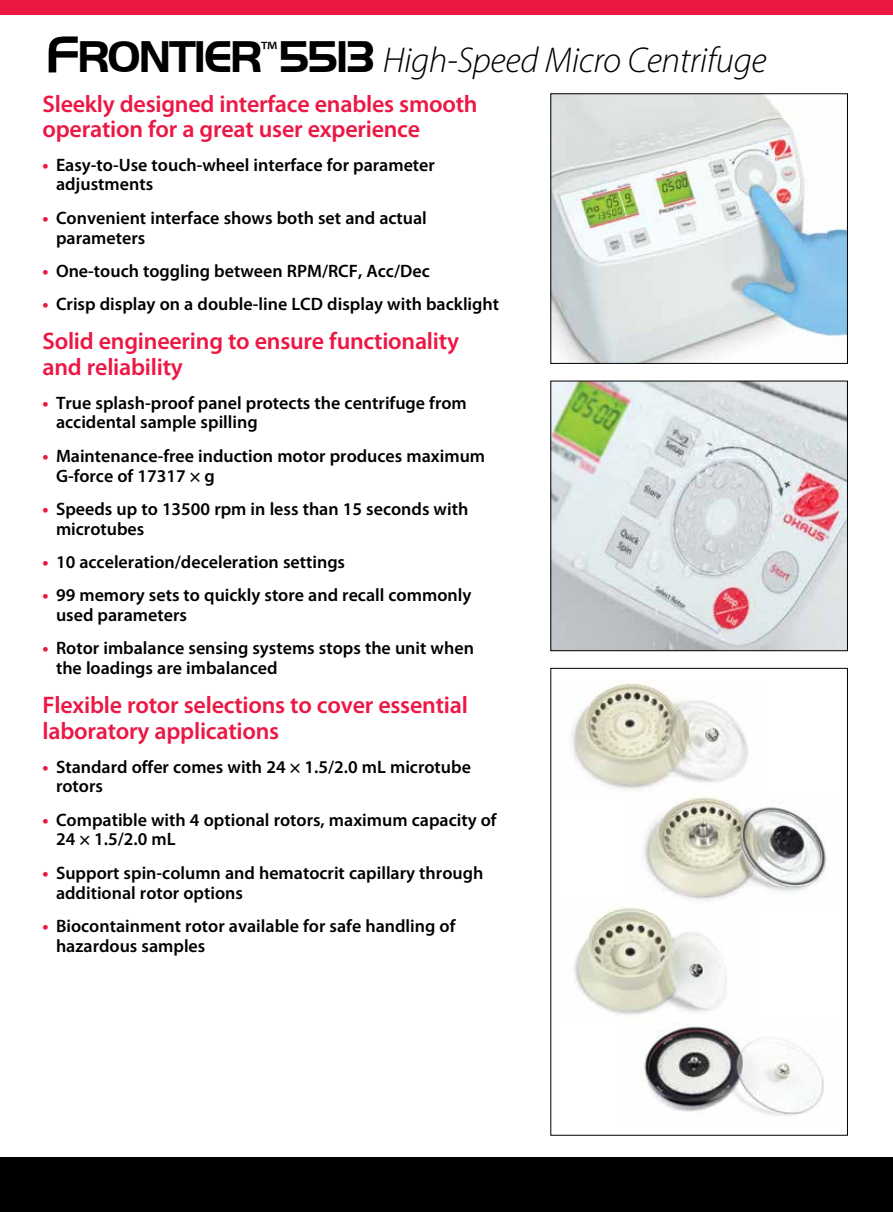
<style>
.page{position:relative;width:893px;height:1212px;background:#fff}
.page>*{position:absolute;margin:0;border:0;box-sizing:border-box;transform-origin:0 0}
.t1{font:italic 300 36px "Myriad Pro";letter-spacing:-.01em;color:#000}
.t2{font:600 24px/25.8px "Myriad Pro";letter-spacing:-.01em;color:#ed1744}
.t3{font:600 18px/19.8px "Myriad Pro";color:#000}
.s1{font-family:"Handel Got D";font-weight:700;font-style:normal;font-size:54px}
.s2{font-family:"Handel Got D";font-weight:700;font-style:normal;font-size:45.9px}
.s3{font-weight:700;color:#ed1744}
</style>
<div class="page">
<div style="left:0;top:0;width:893px;height:15px;background:#ed1744"></div>
<div style="left:0;top:1157px;width:893px;height:55px;background:#000"></div>
<img style="left:553px;top:96px;width:293px;height:266px">
<div style="left:551px;top:94px;width:297px;height:270px;border:1px solid #000"></div>
<img style="left:553px;top:383px;width:293px;height:266px">
<div style="left:551px;top:381px;width:297px;height:270px;border:1px solid #000"></div>
<div style="left:551px;top:668px;width:297px;height:467px;border:1px solid #000"></div>
<img style="left:574px;top:907px;width:153px;height:108px">
<img style="left:570px;top:683px;width:178px;height:108px">
<img style="left:644px;top:796px;width:182px;height:105px">
<img style="left:640px;top:1023px;width:184px;height:93px">
<h1 class="t1" style="left:45px;top:39px;width:723px"><span class="s1">F</span><span class="s2">RONTIER</span><sup>™</sup><span class="s2">5513</span> High-Speed Micro Centrifuge</h1>
<h2 class="t2" style="left:43px;top:90px;width:437px">Sleekly designed interface enables smooth operation for a great user experience</h2>
<p class="t3" style="left:56px;top:154px;width:380px;text-indent:-14px"><span class="s3">•</span> Easy-to-Use touch-wheel interface for parameter adjustments</p>
<p class="t3" style="left:56px;top:207px;width:372px;text-indent:-14px"><span class="s3">•</span> Convenient interface shows both set and actual parameters</p>
<p class="t3" style="left:43px;top:260px;width:389px"><span class="s3">•</span> One-touch toggling between RPM/RCF, Acc/Dec</p>
<p class="t3" style="left:43px;top:294px;width:458px"><span class="s3">•</span> Crisp display on a double-line LCD display with backlight</p>
<h2 class="t2" style="left:43px;top:328px;width:418px">Solid engineering to ensure functionality and reliability</h2>
<p class="t3" style="left:56px;top:392px;width:412px;text-indent:-14px"><span class="s3">•</span> True splash-proof panel protects the centrifuge from accidental sample spilling</p>
<p class="t3" style="left:56px;top:445px;width:431px;text-indent:-14px"><span class="s3">•</span> Maintenance-free induction motor produces maximum<br>G-force of 17317 × g</p>
<p class="t3" style="left:56px;top:498px;width:414px;text-indent:-14px"><span class="s3">•</span> Speeds up to 13500 rpm in less than 15 seconds with microtubes</p>
<p class="t3" style="left:43px;top:551px;width:304px"><span class="s3">•</span> 10 acceleration/deceleration settings</p>
<p class="t3" style="left:56px;top:585px;width:417px;text-indent:-14px"><span class="s3">•</span> 99 memory sets to quickly store and recall commonly used parameters</p>
<p class="t3" style="left:56px;top:638px;width:419px;text-indent:-14px"><span class="s3">•</span> Rotor imbalance sensing systems stops the unit when the loadings are imbalanced</p>
<h2 class="t2" style="left:43px;top:692px;width:427px">Flexible rotor selections to cover essential laboratory applications</h2>
<p class="t3" style="left:56px;top:756px;width:416px;text-indent:-14px"><span class="s3">•</span> Standard offer comes with 24 × 1.5/2.0 mL microtube rotors</p>
<p class="t3" style="left:56px;top:809px;width:442px;text-indent:-14px"><span class="s3">•</span> Compatible with 4 optional rotors, maximum capacity of<br>24 × 1.5/2.0 mL</p>
<p class="t3" style="left:56px;top:862px;width:429px;text-indent:-14px"><span class="s3">•</span> Support spin-column and hematocrit capillary through additional rotor options</p>
<p class="t3" style="left:56px;top:915px;width:401px;text-indent:-14px"><span class="s3">•</span> Biocontainment rotor available for safe handling of hazardous samples</p>
</div>
